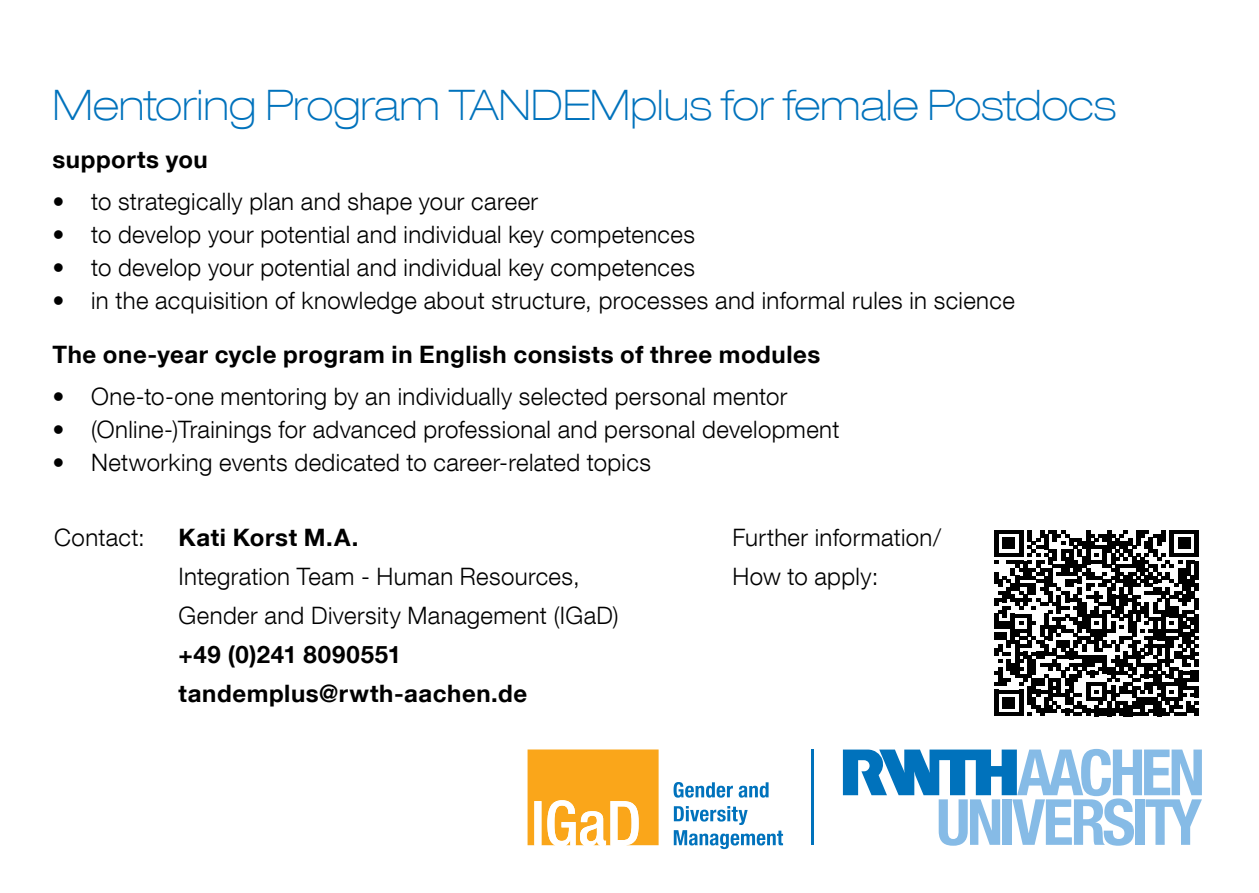
<style>
.page{position:relative;width:1259px;height:893px;background:#fff}
.page>*{position:absolute;margin:0;border:0;box-sizing:border-box;transform-origin:0 0}
.t1{font:100 expanded 42px "Helvetica Neue LT Com";color:#0072bc}
.t2{font:300 24px/39px "Helvetica Neue LT Com";letter-spacing:.015em;color:#000}
.t3{font:700 24px/39px "Helvetica Neue LT Com";letter-spacing:.025em;color:#000}
</style>
<div class="page">
<svg style="left:843px;top:749px;width:359px;height:97px"></svg>
<hr style="left:812px;top:749px;width:2px;height:96px;background:#0072bc">
<svg style="left:674px;top:806px;width:109px;height:43px"></svg>
<svg style="left:673px;top:782px;width:95px;height:16px"></svg>
<svg style="left:527px;top:749px;width:131px;height:96px"></svg>
<svg style="left:994px;top:530px;width:205px;height:186px"></svg>
<h1 class="t1" style="left:52px;top:79px;width:1065px">Mentoring Program TANDEMplus for female Postdocs</h1>
<p class="t3" style="left:52px;top:139px;width:157px">supports you</p>
<p class="t2" style="left:52px;top:181px;width:487px">• to strategically plan and shape your career</p>
<p class="t2" style="left:52px;top:214px;width:644px">• to develop your potential and individual key competences</p>
<p class="t2" style="left:52px;top:247px;width:644px">• to develop your potential and individual key competences</p>
<p class="t2" style="left:52px;top:280px;width:964px">• in the acquisition of knowledge about structure, processes and informal rules in science</p>
<p class="t3" style="left:52px;top:334px;width:769px">The one-year cycle program in English consists of three modules</p>
<p class="t2" style="left:52px;top:376px;width:736px">• One-to-one mentoring by an individually selected personal mentor</p>
<p class="t2" style="left:52px;top:409px;width:788px">• (Online-)Trainings for advanced professional and personal development</p>
<p class="t2" style="left:52px;top:442px;width:600px">• Networking events dedicated to career-related topics</p>
<p class="t2" style="left:54px;top:517px;width:92px">Contact:</p>
<p class="t2" style="left:732px;top:517px;width:210px">Further information/<br>How to apply:</p>
<p class="t3" style="left:179px;top:517px;width:181px">Kati Korst M.A.</p>
<p class="t2" style="left:179px;top:556px;width:441px">Integration Team - Human Resources,<br>Gender and Diversity Management (IGaD)</p>
<p class="t3" style="left:179px;top:634px;width:350px">+49 (0)241 8090551 tandemplus@rwth-aachen.de</p>
</div>
